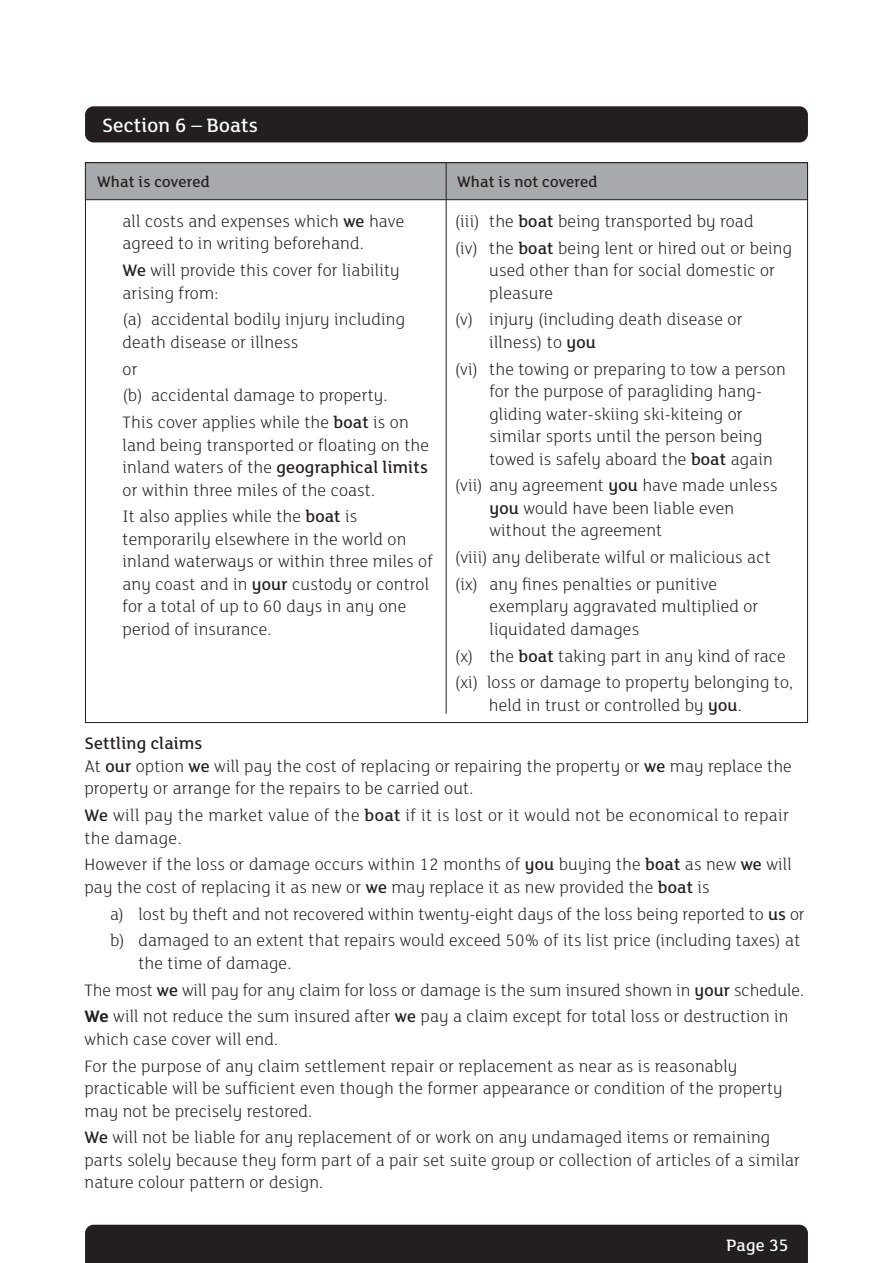
<style>
.page{position:relative;width:893px;height:1263px;background:#fff}
.page>*{position:absolute;margin:0;border:0;box-sizing:border-box;transform-origin:0 0}
.t1{font:500 21px "FS Lola";letter-spacing:.01em;color:#fff}
.t2{font:300 18px/22.5px "FS Lola";letter-spacing:.01em;color:#231f20}
.t3{font:500 18px "FS Lola";letter-spacing:.01em;color:#fff}
.t4{font:500 16.5px "FS Lola";letter-spacing:.01em;color:#231f20}
.s1{font-weight:500}
.s2{font-weight:700}
</style>
<div class="page">
<div style="left:85px;top:1225px;width:723px;height:38px;background:#231f20"></div>
<div style="left:85px;top:106px;width:723px;height:36px;background:#231f20;border-radius:9px"></div>
<div style="left:85px;top:163px;width:722px;height:37px;background:#a8a9ad"></div>
<div style="left:85px;top:162px;width:723px;height:38px;border:1px solid #231f20"></div>
<hr style="left:446px;top:163px;width:1px;height:551px;background:#231f20">
<p class="t1" style="left:102px;top:112px;width:157px">Section 6 – Boats</p>
<p class="t4" style="left:97px;top:171px;width:114px">What is covered</p>
<p class="t4" style="left:457px;top:171px;width:142px">What is not covered</p>
<p class="t2" style="left:123px;top:209px;width:283px">all costs and expenses which <span class="s1">we</span> have agreed to in writing beforehand.</p>
<p class="t2" style="left:123px;top:258px;width:279px"><span class="s1">We</span> will provide this cover for liability arising from:</p>
<p class="t2" style="left:123px;top:308px;width:284px">(a) accidental bodily injury including death disease or illness</p>
<p class="t2" style="left:123px;top:355px;width:288px;line-height:26.7px">or<br>(b) accidental damage to property.<br>This cover applies while the <span class="s1">boat</span> is on</p>
<p class="t2" style="left:123px;top:433px;width:308px;text-align:justify">land being transported or floating on the inland waters of the <span class="s1">geographical limits </span>or within three miles of the coast.</p>
<p class="t2" style="left:123px;top:505px;width:312px">It also applies while the <span class="s1">boat</span> is temporarily elsewhere in the world on inland waterways or within three miles of any coast and in <span class="s1">your</span> custody or control for a total of up to 60 days in any one period of insurance.</p>
<p class="t2" style="left:455px;top:207px;width:339px;line-height:26.7px">(iii) the <span class="s1">boat</span> being transported by road<br>(iv) the <span class="s1">boat</span> being lent or hired out or being</p>
<p class="t2" style="left:489px;top:258px;width:287px">used other than for social domestic or pleasure</p>
<p class="t2" style="left:489px;top:308px;width:255px;text-indent:-35px">(v) injury (including death disease or illness) to <span class="s1">you</span></p>
<p class="t2" style="left:489px;top:357px;width:298px;text-indent:-35px">(vi) the towing or preparing to tow a person for the purpose of paragliding hang&shy;gliding water-skiing ski-kiteing or similar sports until the person being towed is safely aboard the <span class="s1">boat</span> again</p>
<p class="t2" style="left:489px;top:474px;width:290px;text-indent:-35px">(vii) any agreement <span class="s1">you</span> have made unless <span class="s1">you</span> would have been liable even without the agreement</p>
<p class="t2" style="left:455px;top:543px;width:317px;line-height:26.7px">(viii) any deliberate wilful or malicious act (ix) any fines penalties or punitive</p>
<p class="t2" style="left:489px;top:595px;width:271px">exemplary aggravated multiplied or liquidated damages</p>
<p class="t2" style="left:455px;top:642px;width:340px;line-height:26.7px">(x) the <span class="s1">boat</span> taking part in any kind of race (xi) loss or damage to property belonging to,</p>
<p class="t2" style="left:489px;top:693px;width:254px">held in trust or controlled by <span class="s1">you</span>.</p>
<p class="t2" style="left:84px;top:732px;width:709px"><span class="s1">Settling claims<br></span>At <span class="s1">our</span> option <span class="s1">we</span> will pay the cost of replacing or repairing the property or <span class="s1">we</span> may replace the property or arrange for the repairs to be carried out.</p>
<p class="t2" style="left:84px;top:803px;width:706px"><span class="s1">We</span> will pay the market value of the <span class="s1">boat</span> if it is lost or it would not be economical to repair the damage.</p>
<p class="t2" style="left:84px;top:853px;width:709px">However if the loss or damage occurs within 12 months of <span class="s1">you</span> buying the <span class="s1">boat</span> as new <span class="s1">we</span> will pay the cost of replacing it as new or <span class="s1">we</span> may replace it as new provided the <span class="s1">boat</span> is</p>
<p class="t2" style="left:110px;top:900px;width:696px;line-height:26.7px">a) lost by theft and not recovered within twenty-eight days of the loss being reported to <span class="s1">us</span> or b) damaged to an extent that repairs would exceed 50% of its list price (including taxes) at</p>
<p class="t2" style="left:84px;top:949px;width:721px;line-height:26.7px;text-indent:54px">the time of damage.<br>The most <span class="s1">we</span> will pay for any claim for loss or damage is the sum insured shown in <span class="s1">your</span> schedule.<br><span class="s2">We</span> will not reduce the sum insured after <span class="s1">we</span> pay a claim except for total loss or destruction in</p>
<p class="t2" style="left:84px;top:1025px;width:654px;line-height:26.7px">which case cover will end.<br>For the purpose of any claim settlement repair or replacement as near as is reasonably</p>
<p class="t2" style="left:84px;top:1076px;width:700px">practicable will be sufficient even though the former appearance or condition of the property may not be precisely restored.</p>
<p class="t2" style="left:84px;top:1125px;width:717px"><span class="s1">We</span> will not be liable for any replacement of or work on any undamaged items or remaining parts solely because they form part of a pair set suite group or collection of articles of a similar nature colour pattern or design.</p>
<p class="t3" style="left:727px;top:1233px;width:63px">Page 35</p>
</div>
